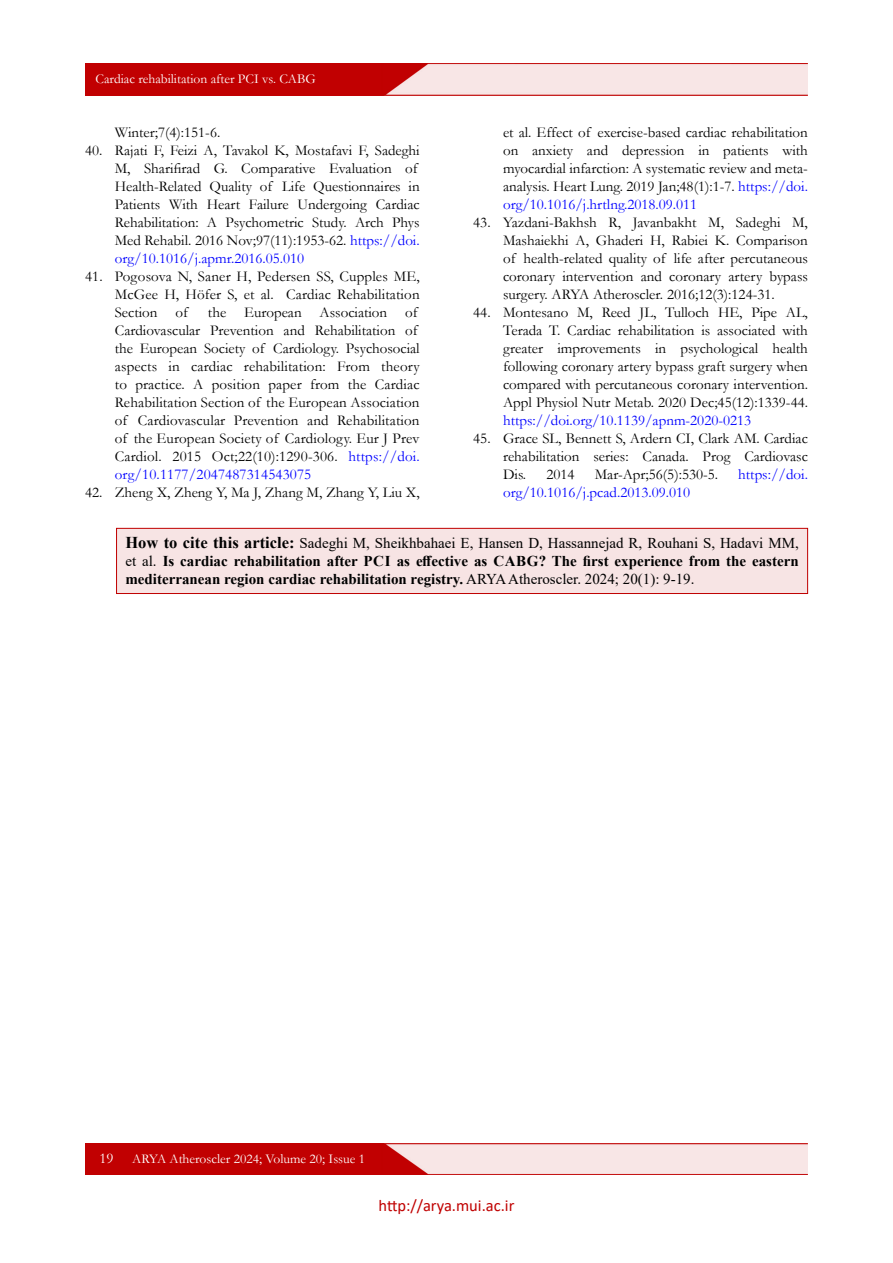
<style>
.page{position:relative;width:893px;height:1263px;background:#fff}
.page>*{position:absolute;margin:0;border:0;box-sizing:border-box;transform-origin:0 0}
.t1{font:16.5px "Calibri";color:#c00000}
.t2{font:15px/18px "Garamond";color:#000;text-align:justify}
.t3{font:700 15px/18px "Times New Roman";color:#000;text-align:justify}
.t4{font:15px "Garamond";color:#00f}
.t5{font:15px "Garamond";color:#fff}
.t6{font:13.5px "Garamond";color:#fff}
.s1{color:#00f}
.s2{font-size:16.5px}
.s3{font-weight:400}
</style>
<div class="page">
<img style="left:85px;top:1143px;width:723px;height:32px">
<img style="left:85px;top:64px;width:723px;height:32px">
<div style="left:117px;top:528px;width:691px;height:65px;background:#f7e4e4"></div>
<div style="left:116px;top:528px;width:692px;height:66px;border:1px solid #c00000"></div>
<p class="t6" style="left:96px;top:70px;width:222px">Cardiac rehabilitation after PCI vs. CABG</p>
<p class="t2" style="left:503px;top:123px;width:306px">et al. Effect of exercise-based cardiac rehabilitation on anxiety and depression in patients with myocardial infarction: A systematic review and meta&shy;analysis. Heart Lung. 2019 Jan;48(1):1-7. <span class="s1">https://doi. org/10.1016/j.hrtlng.2018.09.011</span></p>
<p class="t2" style="left:503px;top:213px;width:306px;text-indent:-30px">43. Yazdani-Bakhsh R, Javanbakht M, Sadeghi M, Mashaiekhi A, Ghaderi H, Rabiei K. Comparison of health-related quality of life after percutaneous coronary intervention and coronary artery bypass surgery. ARYA Atheroscler. 2016;12(3):124-31.</p>
<p class="t2" style="left:503px;top:303px;width:306px;text-indent:-30px">44. Montesano M, Reed JL, Tulloch HE, Pipe AL, Terada T. Cardiac rehabilitation is associated with greater improvements in psychological health following coronary artery bypass graft surgery when compared with percutaneous coronary intervention.<br>Appl Physiol Nutr Metab. 2020 Dec;45(12):1339-44.</p>
<p class="t4" style="left:503px;top:411px;width:250px">https://doi.org/10.1139/apnm-2020-0213</p>
<p class="t2" style="left:503px;top:429px;width:306px;text-indent:-30px">45. Grace SL, Bennett S, Ardern CI, Clark AM. Cardiac rehabilitation series: Canada. Prog Cardiovasc Dis.</p>
<p class="t2" style="left:115px;top:123px;width:107px">Winter;7(4):151-6.</p>
<p class="t2" style="left:115px;top:141px;width:306px;text-align:left;text-indent:-30px">40. Rajati F, Feizi A, Tavakol K, Mostafavi F, Sadeghi M, Sharifirad G. Comparative Evaluation of Health-Related Quality of Life Questionnaires in Patients With Heart Failure Undergoing Cardiac Rehabilitation: A Psychometric Study. Arch Phys Med Rehabil. 2016 Nov;97(11):1953-62. <span class="s1">https://doi. org/10.1016/j.apmr.2016.05.010</span></p>
<p class="t2" style="left:115px;top:267px;width:306px;text-indent:-30px">41. Pogosova N, Saner H, Pedersen SS, Cupples ME, McGee H, Höfer S, et al. Cardiac Rehabilitation Section of</p>
<p class="t2" style="left:115px;top:303px;width:306px;text-align:left;text-indent:93px">the European Association of Cardiovascular Prevention and Rehabilitation of the European Society of Cardiology. Psychosocial aspects in cardiac rehabilitation: From theory to practice. A position paper from the Cardiac Rehabilitation Section of the European Association of Cardiovascular Prevention and Rehabilitation of the European Society of Cardiology. Eur J Prev Cardiol. 2015 Oct;22(10):1290-306. <span class="s1">https://doi. org/10.1177/2047487314543075</span></p>
<p class="t2" style="left:85px;top:483px;width:336px">42. Zheng X, Zheng Y, Ma J, Zhang M, Zhang Y, Liu X,</p>
<p class="t2" style="left:546px;top:465px;width:30px">2014</p>
<p class="t2" style="left:595px;top:465px;width:125px">Mar-Apr;56(5):530-5.</p>
<p class="t4" style="left:738px;top:465px;width:71px">https://doi.</p>
<p class="t4" style="left:503px;top:483px;width:189px">org/10.1016/j.pcad.2013.09.010</p>
<p class="t3" style="left:125px;top:534px;width:675px"><span class="s2">How to cite this article:</span> <span class="s3">Sadeghi M, Sheikhbahaei E, Hansen D, Hassannejad R, Rouhani S, Hadavi MM, et al.</span> Is cardiac rehabilitation after PCI as effective as CABG? The first experience from the eastern mediterranean region cardiac rehabilitation registry. <span class="s3">ARYA Atheroscler. 2024; 20(1): 9-19.</span></p>
<p class="t5" style="left:99px;top:1148px;width:16px">19</p>
<p class="t6" style="left:132px;top:1149px;width:234px">ARYA Atheroscler 2024; Volume 20; Issue 1</p>
<p class="t1" style="left:378px;top:1194px;width:137px">http://arya.mui.ac.ir</p>
</div>
